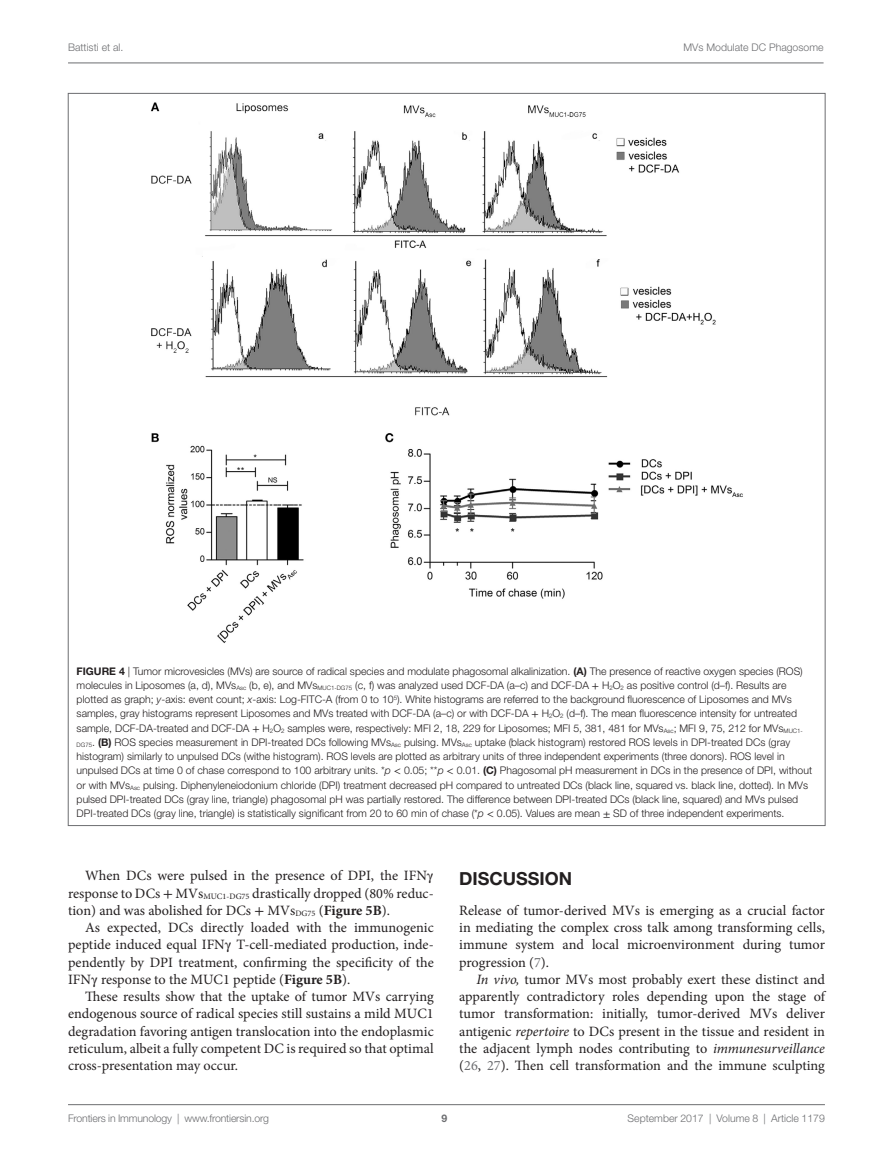
<style>
.page{position:relative;width:893px;height:1170px;background:#fff}
.page>*{position:absolute;margin:0;border:0;box-sizing:border-box;transform-origin:0 0}
.t1{font:700 18px "Helvetica Neue LT Std";color:#231f20}
.t2{font:14.25px/17.2px "Minion Pro";color:#231f20;text-align:justify}
.t3{font:300 10.5px/14.2px "Helvetica Neue LT Std";color:#231f20}
.t4{font:300 10.5px "Helvetica Neue LT Std";color:#6c6d70}
.t5{font:700 10.5px "Helvetica Neue LT Std";color:#6c6d70}
.s1{font-weight:700}
.s2{font-family:"STIX General";font-weight:400}
.s3{font-style:italic}
.s4{font-family:"STIX General"}
.s5{color:#6c6d70}
</style>
<div class="page">
<img style="left:151px;top:102px;width:592px;height:541px">
<hr style="left:68px;top:1104px;width:757px;height:1px;background:#6c6d70">
<hr style="left:68px;top:63px;width:756px;height:1px;background:#6c6d70">
<p class="t4" style="left:68px;top:41px;width:57px">Battisti et al.</p>
<p class="t4" style="left:683px;top:41px;width:142px">MVs Modulate DC Phagosome</p>
<p class="t3" style="left:77px;top:663px;width:737px"><span class="s1">FIGURE 4</span> | Tumor microvesicles (MVs) are source of radical species and modulate phagosomal alkalinization. <span class="s1">(A)</span> The presence of reactive oxygen species (ROS) molecules in Liposomes (a, d), MVs<sub>Asc</sub> (b, e), and MVs<sub>MUC1-DG75</sub> (c, f) was analyzed used DCF-DA (a–c) and DCF-DA <span class="s2">+</span> H<sub>2</sub>O<sub>2</sub> as positive control (d–f). Results are plotted as graph; <span class="s3">y</span>-axis: event count; <span class="s3">x</span>-axis: Log-FITC-A (from 0 to 10<sup>5</sup>). White histograms are referred to the background fluorescence of Liposomes and MVs samples, gray histograms represent Liposomes and MVs treated with DCF-DA (a–c) or with DCF-DA <span class="s2">+</span> H<sub>2</sub>O<sub>2</sub> (d–f). The mean fluorescence intensity for untreated sample, DCF-DA-treated and DCF-DA <span class="s2">+</span> H<sub>2</sub>O<sub>2</sub> samples were, respectively: MFI 2, 18, 229 for Liposomes; MFI 5, 381, 481 for MVs<sub>Asc</sub>; MFI 9, 75, 212 for MVs<sub>MUC1- DG75</sub>. <span class="s1">(B)</span> ROS species measurement in DPI-treated DCs following MVs<sub>Asc</sub> pulsing. MVs<sub>Asc</sub> uptake (black histogram) restored ROS levels in DPI-treated DCs (gray histogram) similarly to unpulsed DCs (withe histogram). ROS levels are plotted as arbitrary units of three independent experiments (three donors). ROS level in unpulsed DCs at time 0 of chase correspond to 100 arbitrary units. *<span class="s3">p</span> <span class="s2">&lt;</span> 0.05; **<span class="s3">p</span> <span class="s2">&lt;</span> 0.01. <span class="s1">(C)</span> Phagosomal pH measurement in DCs in the presence of DPI, without or with MVs<sub>Asc</sub> pulsing. Diphenyleneiodonium chloride (DPI) treatment decreased pH compared to untreated DCs (black line, squared vs. black line, dotted). In MVs pulsed DPI-treated DCs (gray line, triangle) phagosomal pH was partially restored. The difference between DPI-treated DCs (black line, squared) and MVs pulsed DPI-treated DCs (gray line, triangle) is statistically significant from 20 to 60 min of chase (*<span class="s3">p</span> <span class="s2">&lt;</span> 0.05). Values are mean <span class="s2">±</span> SD of three independent experiments.</p>
<h2 class="t2" style="left:68px;top:867px;width:367px;text-indent:17px">When DCs were pulsed in the presence of DPI, the IFN<span class="s4">γ </span>response to DCs <span class="s4">+</span> MVs<sub>MUC1-DG75</sub> drastically dropped (80% reduc&shy;tion) and was abolished for DCs <span class="s4">+</span> MVs<sub>DG75</sub> (<span class="s1">Figure 5B</span>).</h2>
<h2 class="t2" style="left:68px;top:918px;width:367px;text-indent:17px">As expected, DCs directly loaded with the immunogenic peptide induced equal IFN<span class="s4">γ</span> T-cell-mediated production, inde&shy;pendently by DPI treatment, confirming the specificity of the IFN<span class="s4">γ</span> response to the MUC1 peptide (<span class="s1">Figure 5B</span>).</h2>
<p class="t2" style="left:68px;top:988px;width:367px;text-indent:17px">These results show that the uptake of tumor MVs carrying endogenous source of radical species still sustains a mild MUC1 degradation favoring antigen translocation into the endoplasmic reticulum, albeit a fully competent DC is required so that optimal cross-presentation may occur.</p>
<h1 class="t1" style="left:459px;top:867px;width:112px">DISCUSSION</h1>
<h2 class="t2" style="left:459px;top:901px;width:367px">Release of tumor-derived MVs is emerging as a crucial factor in mediating the complex cross talk among transforming cells, immune system and local microenvironment during tumor progression (<span class="s5">7</span>).</h2>
<p class="t2" style="left:459px;top:970px;width:367px;text-indent:17px"><span class="s3">In vivo,</span> tumor MVs most probably exert these distinct and apparently contradictory roles depending upon the stage of tumor transformation: initially, tumor-derived MVs deliver antigenic <span class="s3">repertoire</span> to DCs present in the tissue and resident in the adjacent lymph nodes contributing to <span class="s3">immunesurveillance </span>(<span class="s5">26</span>, <span class="s5">27</span>). Then cell transformation and the immune sculpting</p>
<p class="t4" style="left:68px;top:1111px;width:203px">Frontiers in Immunology | www.frontiersin.org</p>
<p class="t4" style="left:628px;top:1111px;width:199px">September 2017 | Volume 8 | Article 1179</p>
<p class="t5" style="left:441px;top:1111px;width:7px">9</p>
</div>
